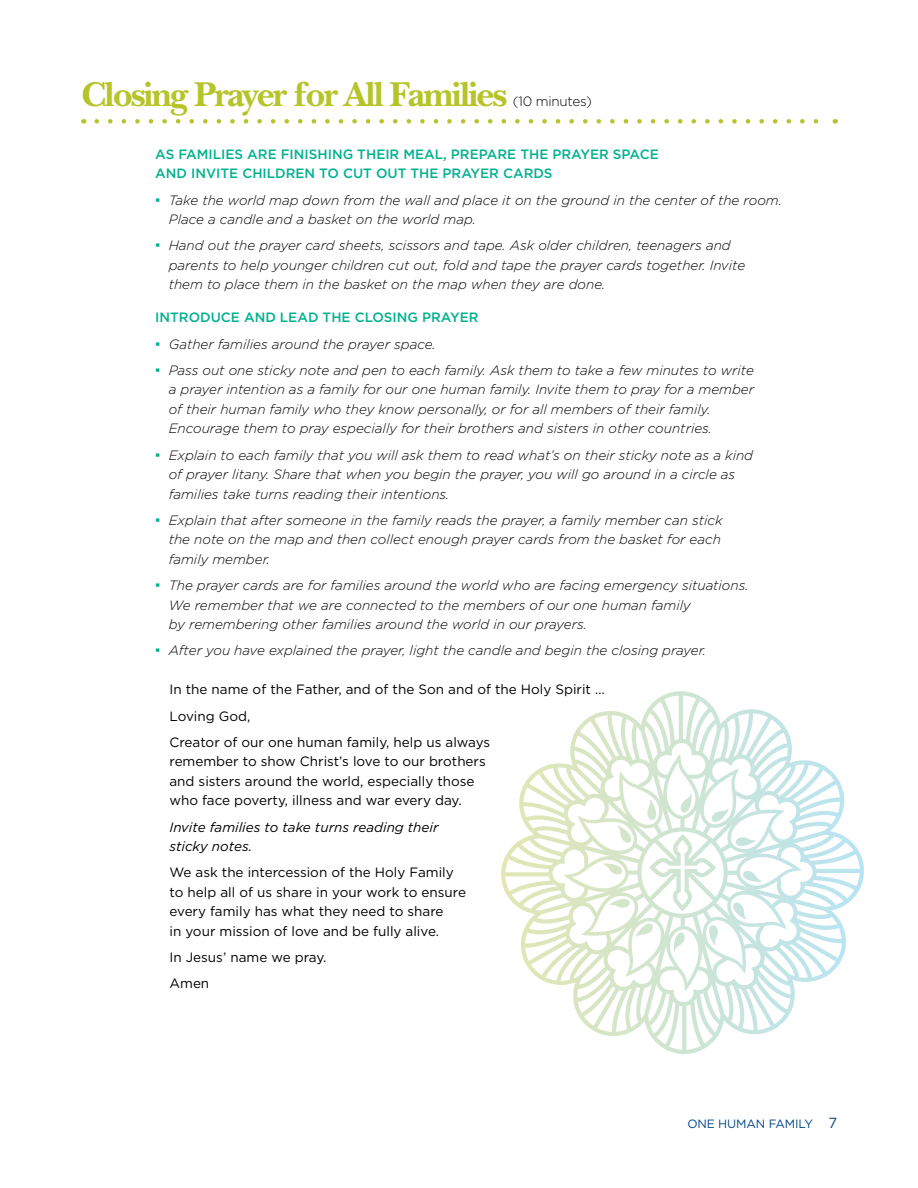
<style>
.page{position:relative;width:918px;height:1188px;background:#fff}
.page>*{position:absolute;margin:0;border:0;box-sizing:border-box;transform-origin:0 0}
.t1{font:700 36px "New Baskerville Std";letter-spacing:-.05em;color:#b5c428}
.t2{font:italic 300 13.5px/19.5px "Gotham";color:#000}
.t3{font:13.5px/19.5px "Gotham";color:#000}
.t4{font:500 13.5px/19.5px "Gotham";color:#00b18f}
.t5{font:italic 13.5px/19.5px "Gotham";color:#000}
.t6{font:300 13.5px "Gotham";letter-spacing:-.02em;color:#000}
.t7{font:12px "Gotham";letter-spacing:-.01em;color:#00468b}
.s1{font-family:"Times New Roman";font-weight:400;font-style:normal;font-size:15px;color:#00b18f}
.s2{font-size:14.7px}
</style>
<div class="page">
<svg style="left:97px;top:119px;width:722px;height:5px"></svg>
<svg style="left:501px;top:691px;width:363px;height:363px"></svg>
<h1 class="t1" style="left:81px;top:73px;width:428px">Closing Prayer for All Families</h1>
<p class="t6" style="left:513px;top:92px;width:81px">(10 minutes)</p>
<p class="t4" style="left:155px;top:144px;width:505px">AS FAMILIES ARE FINISHING THEIR MEAL, PREPARE THE PRAYER SPACE<br>AND INVITE CHILDREN TO CUT OUT THE PRAYER CARDS</p>
<p class="t2" style="left:169px;top:190px;width:615px;text-indent:-13px"><span class="s1">▪</span> Take the world map down from the wall and place it on the ground in the center of the room.<br>Place a candle and a basket on the world map.</p>
<p class="t2" style="left:169px;top:235px;width:578px;text-indent:-13px"><span class="s1">▪</span> Hand out the prayer card sheets, scissors and tape. Ask older children, teenagers and parents to help younger children cut out, fold and tape the prayer cards together. Invite them to place them in the basket on the map when they are done.</p>
<p class="t4" style="left:155px;top:308px;width:325px">INTRODUCE AND LEAD THE CLOSING PRAYER</p>
<p class="t2" style="left:155px;top:334px;width:282px"><span class="s1">▪</span> Gather families around the prayer space.</p>
<p class="t2" style="left:169px;top:360px;width:587px;text-indent:-13px"><span class="s1">▪</span> Pass out one sticky note and pen to each family. Ask them to take a few minutes to write a prayer intention as a family for our one human family. Invite them to pray for a member of their human family who they know personally, or for all members of their family.<br>Encourage them to pray especially for their brothers and sisters in other countries.</p>
<p class="t2" style="left:169px;top:445px;width:586px;text-indent:-13px"><span class="s1">▪</span> Explain to each family that you will ask them to read what’s on their sticky note as a kind of prayer litany. Share that when you begin the prayer, you will go around in a circle as families take turns reading their intentions.</p>
<p class="t2" style="left:169px;top:510px;width:555px;text-indent:-13px"><span class="s1">▪</span> Explain that after someone in the family reads the prayer, a family member can stick the note on the map and then collect enough prayer cards from the basket for each family member.</p>
<p class="t2" style="left:169px;top:575px;width:581px;text-indent:-13px"><span class="s1">▪</span> The prayer cards are for families around the world who are facing emergency situations.<br>We remember that we are connected to the members of our one human family<br>by remembering other families around the world in our prayers.</p>
<p class="t2" style="left:155px;top:640px;width:552px"><span class="s1">▪</span> After you have explained the prayer, light the candle and begin the closing prayer.</p>
<p class="t3" style="left:170px;top:676px;width:437px;line-height:26.2px">In the name of the Father, and of the Son and of the Holy Spirit …<br>Loving God,<br>Creator of our one human family, help us always</p>
<p class="t3" style="left:170px;top:751px;width:318px">remember to show Christ’s love to our brothers and sisters around the world, especially those who face poverty, illness and war every day.</p>
<p class="t5" style="left:170px;top:817px;width:271px">Invite families to take turns reading their sticky notes.</p>
<p class="t3" style="left:170px;top:862px;width:298px">We ask the intercession of the Holy Family to help all of us share in your work to ensure every family has what they need to share<br>in your mission of love and be fully alive.</p>
<p class="t3" style="left:170px;top:944px;width:158px;line-height:26.2px">In Jesus’ name we pray.<br>Amen</p>
<p class="t7" style="left:687px;top:1116px;width:151px">ONE HUMAN FAMILY <span class="s2">7</span></p>
</div>
